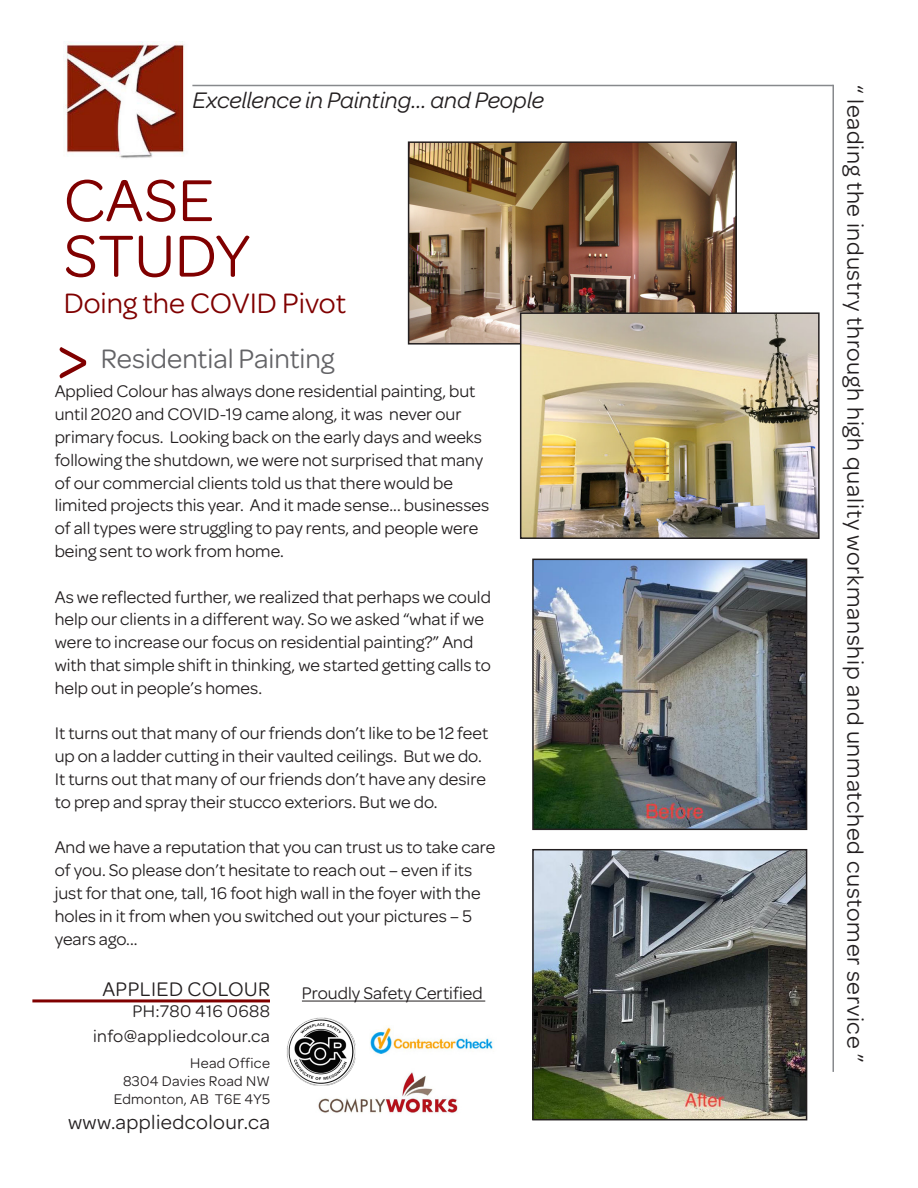
<style>
.page{position:relative;width:918px;height:1188px;background:#fff}
.page>*{position:absolute;margin:0;border:0;box-sizing:border-box;transform-origin:0 0}
.t1{font:72px "Omnes";color:#800000}
.t2{font:63px "Omnes";color:#800000}
.t3{font:30px "Omnes";color:#800000}
.t4{font:28.5px "Omnes";color:#636366}
.t5{font:24px "Omnes";letter-spacing:.03em;color:#231f20}
.t6{font:italic 24px "Omnes";color:#231f20}
.t7{font:21px "Omnes";letter-spacing:.02em;color:#231f20}
.t8{font:18px/22.8px "Omnes";color:#231f20}
.t9{font:18px "Omnes";letter-spacing:.02em;color:#231f20}
.t10{font:15px "Omnes";letter-spacing:.02em;color:#231f20}
</style>
<div class="page">
<hr style="left:192px;top:85px;width:641px;height:1px;background:#87898c">
<hr style="left:832px;top:85px;width:2px;height:987px;background:#87898c">
<hr style="left:32px;top:999px;width:238px;height:3px;background:#800000">
<img style="left:65px;top:41px;width:120px;height:117px">
<hr style="left:302px;top:1001px;width:183px;height:1px;background:#231f20">
<img style="left:318px;top:1072px;width:140px;height:42px">
<img style="left:370px;top:1027px;width:123px;height:27px">
<img style="left:287px;top:1018px;width:69px;height:68px">
<img style="left:411px;top:144px;width:323px;height:198px">
<div style="left:408px;top:141px;width:329px;height:204px;border:2px solid #231f20"></div>
<img style="left:523px;top:315px;width:294px;height:221px">
<div style="left:520px;top:312px;width:300px;height:227px;border:2px solid #231f20"></div>
<img style="left:535px;top:562px;width:269px;height:265px">
<div style="left:532px;top:559px;width:275px;height:271px;border:2px solid #231f20"></div>
<img style="left:535px;top:852px;width:269px;height:265px">
<div style="left:532px;top:849px;width:275px;height:271px;border:2px solid #231f20"></div>
<p class="t6" style="left:192px;top:87px;width:353px">Excellence in Painting... and People</p>
<p class="t2" style="left:64px;top:165px;width:152px">CASE</p>
<p class="t2" style="left:64px;top:221px;width:188px">STUDY</p>
<p class="t3" style="left:64px;top:286px;width:284px">Doing the COVID Pivot</p>
<p class="t1" style="left:56px;top:318px;width:35px">&gt;</p>
<p class="t4" style="left:101px;top:343px;width:235px">Residential Painting</p>
<p class="t8" style="left:55px;top:380px;width:422px">Applied Colour has always done residential painting, but until 2020 and COVID-19 came along, it was never our</p>
<p class="t8" style="left:55px;top:426px;width:436px">primary focus. Looking back on the early days and weeks following the shutdown, we were not surprised that many of our commercial clients told us that there would be limited projects this year. And it made sense... businesses of all types were struggling to pay rents, and people were being sent to work from home.</p>
<p class="t8" style="left:55px;top:585px;width:438px">As we reflected further, we realized that perhaps we could help our clients in a different way. So we asked “what if we were to increase our focus on residential painting?” And with that simple shift in thinking, we started getting calls to help out in people’s homes.</p>
<p class="t8" style="left:55px;top:722px;width:435px">It turns out that many of our friends don’t like to be 12 feet up on a ladder cutting in their vaulted ceilings. But we do.</p>
<p class="t8" style="left:55px;top:768px;width:433px">It turns out that many of our friends don’t have any desire to prep and spray their stucco exteriors. But we do.</p>
<p class="t8" style="left:55px;top:836px;width:442px">And we have a reputation that you can trust us to take care of you. So please don’t hesitate to reach out – even if its just for that one, tall, 16 foot high wall in the foyer with the holes in it from when you switched out your pictures – 5 years ago...</p>
<p class="t7" style="left:102px;top:977px;width:169px">APPLIED COLOUR</p>
<p class="t9" style="left:133px;top:1001px;width:139px">PH:780 416 0688</p>
<p class="t9" style="left:93px;top:1026px;width:178px">info@appliedcolour.ca</p>
<p class="t10" style="left:190px;top:1054px;width:81px">Head Office</p>
<p class="t10" style="left:123px;top:1072px;width:148px">8304 Davies Road NW</p>
<p class="t10" style="left:114px;top:1090px;width:158px">Edmonton, AB T6E 4Y5</p>
<p class="t7" style="left:68px;top:1110px;width:203px">www.appliedcolour.ca</p>
<p class="t8" style="left:302px;top:981px;width:182px">Proudly Safety Certified</p>
<p class="t5" style="left:869px;top:85px;width:979px;rotate:90deg">“ leading the industry through high quality workmanship and unmatched customer service ”</p>
</div>
